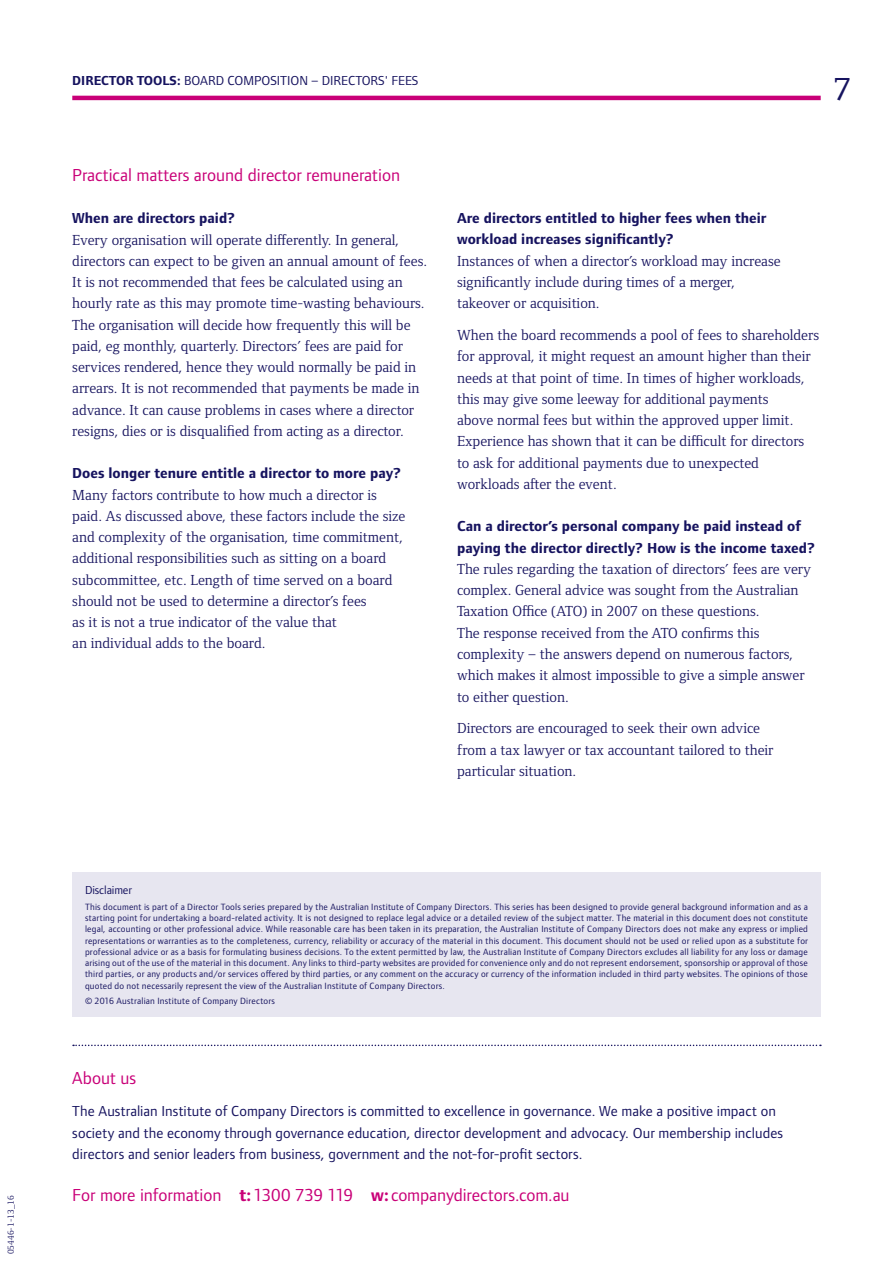
<style>
.page{position:relative;width:893px;height:1263px;background:#fff}
.page>*{position:absolute;margin:0;border:0;box-sizing:border-box;transform-origin:0 0}
.t1{font:500 33px "Foundry Form Serif";color:#16135f}
.t2{font:18px "Foundry Form Sans";color:#c90078}
.t3{font:15px/21.3px "Foundry Form Serif";color:#16135f}
.t4{font:15px/21.3px "Foundry Form Sans";letter-spacing:.005em;color:#16135f}
.t5{font:700 15px/21.3px "Foundry Form Sans";color:#16135f}
.t6{font:13.5px "Foundry Form Sans";color:#16135f}
.t7{font:12px "Foundry Form Sans";letter-spacing:-.01em;color:#16135f}
.t8{font:9.3px/11.2px "Foundry Form Sans";letter-spacing:.02em;color:#16135f;text-align:justify}
.t9{font:9px "Foundry Form Serif";color:#16135f}
.s1{font-weight:700}
</style>
<div class="page">
<hr style="left:72px;top:96px;width:749px;height:4px;background:#c90078">
<div style="left:72px;top:873px;width:749px;height:144px;background:#e7e6f0"></div>
<svg style="left:73px;top:1044px;width:748px;height:2px"></svg>
<p class="t9" style="left:6px;top:1254px;width:61px;rotate:-90deg">05446-1-13_16</p>
<p class="t6" style="left:72px;top:73px;width:348px"><span class="s1">DIRECTOR TOOLS:</span> BOARD COMPOSITION – DIRECTORS' FEES</p>
<h1 class="t1" style="left:833px;top:71px;width:19px">7</h1>
<p class="t2" style="left:72px;top:164px;width:329px">Practical matters around director remuneration</p>
<p class="t5" style="left:72px;top:208px;width:164px">When are directors paid?</p>
<p class="t3" style="left:72px;top:229px;width:356px">Every organisation will operate differently. In general, directors can expect to be given an annual amount of fees.<br>It is not recommended that fees be calculated using an hourly rate as this may promote time-wasting behaviours.<br>The organisation will decide how frequently this will be paid, eg monthly, quarterly. Directors’ fees are paid for services rendered, hence they would normally be paid in arrears. It is not recommended that payments be made in advance. It can cause problems in cases where a director resigns, dies or is disqualified from acting as a director.</p>
<p class="t5" style="left:72px;top:463px;width:330px">Does longer tenure entitle a director to more pay?</p>
<p class="t3" style="left:72px;top:484px;width:335px">Many factors contribute to how much a director is paid. As discussed above, these factors include the size and complexity of the organisation, time commitment, additional responsibilities such as sitting on a board subcommittee, etc. Length of time served on a board should not be used to determine a director’s fees<br>as it is not a true indicator of the value that<br>an individual adds to the board.</p>
<p class="t5" style="left:457px;top:208px;width:311px">Are directors entitled to higher fees when their workload increases significantly?</p>
<p class="t3" style="left:457px;top:250px;width:325px">Instances of when a director’s workload may increase significantly include during times of a merger, takeover or acquisition.</p>
<p class="t3" style="left:457px;top:324px;width:363px">When the board recommends a pool of fees to shareholders for approval, it might request an amount higher than their needs at that point of time. In times of higher workloads, this may give some leeway for additional payments<br>above normal fees but within the approved upper limit.<br>Experience has shown that it can be difficult for directors to ask for additional payments due to unexpected workloads after the event.</p>
<p class="t5" style="left:457px;top:516px;width:359px">Can a director’s personal company be paid instead of paying the director directly? How is the income taxed?</p>
<p class="t3" style="left:457px;top:558px;width:356px">The rules regarding the taxation of directors’ fees are very complex. General advice was sought from the Australian Taxation Office (ATO) in 2007 on these questions.<br>The response received from the ATO confirms this complexity – the answers depend on numerous factors, which makes it almost impossible to give a simple answer to either question.</p>
<p class="t3" style="left:457px;top:718px;width:318px">Directors are encouraged to seek their own advice from a tax lawyer or tax accountant tailored to their particular situation.</p>
<p class="t7" style="left:85px;top:883px;width:48px">Disclaimer</p>
<p class="t8" style="left:85px;top:901px;width:724px">This document is part of a Director Tools series prepared by the Australian Institute of Company Directors. This series has been designed to provide general background information and as a starting point for undertaking a board-related activity. It is not designed to replace legal advice or a detailed review of the subject matter. The material in this document does not constitute legal, accounting or other professional advice. While reasonable care has been taken in its preparation, the Australian Institute of Company Directors does not make any express or implied representations or warranties as to the completeness, currency, reliability or accuracy of the material in this document. This document should not be used or relied upon as a substitute for professional advice or as a basis for formulating business decisions. To the extent permitted by law, the Australian Institute of Company Directors excludes all liability for any loss or damage arising out of the use of the material in this document. Any links to third-party websites are provided for convenience only and do not represent endorsement, sponsorship or approval of those third parties, or any products and/or services offered by third parties, or any comment on the accuracy or currency of the information included in third party websites. The opinions of those quoted do not necessarily represent the view of the Australian Institute of Company Directors.</p>
<p class="t8" style="left:85px;top:995px;width:192px">© 2016 Australian Institute of Company Directors</p>
<p class="t2" style="left:72px;top:1068px;width:65px">About us</p>
<p class="t4" style="left:72px;top:1100px;width:712px">The Australian Institute of Company Directors is committed to excellence in governance. We make a positive impact on society and the economy through governance education, director development and advocacy. Our membership includes directors and senior leaders from business, government and the not-for-profit sectors.</p>
<p class="t2" style="left:72px;top:1185px;width:499px">For more information <span class="s1">t:</span>1300 739 119 <span class="s1">w:</span> companydirectors.com.au</p>
</div>
